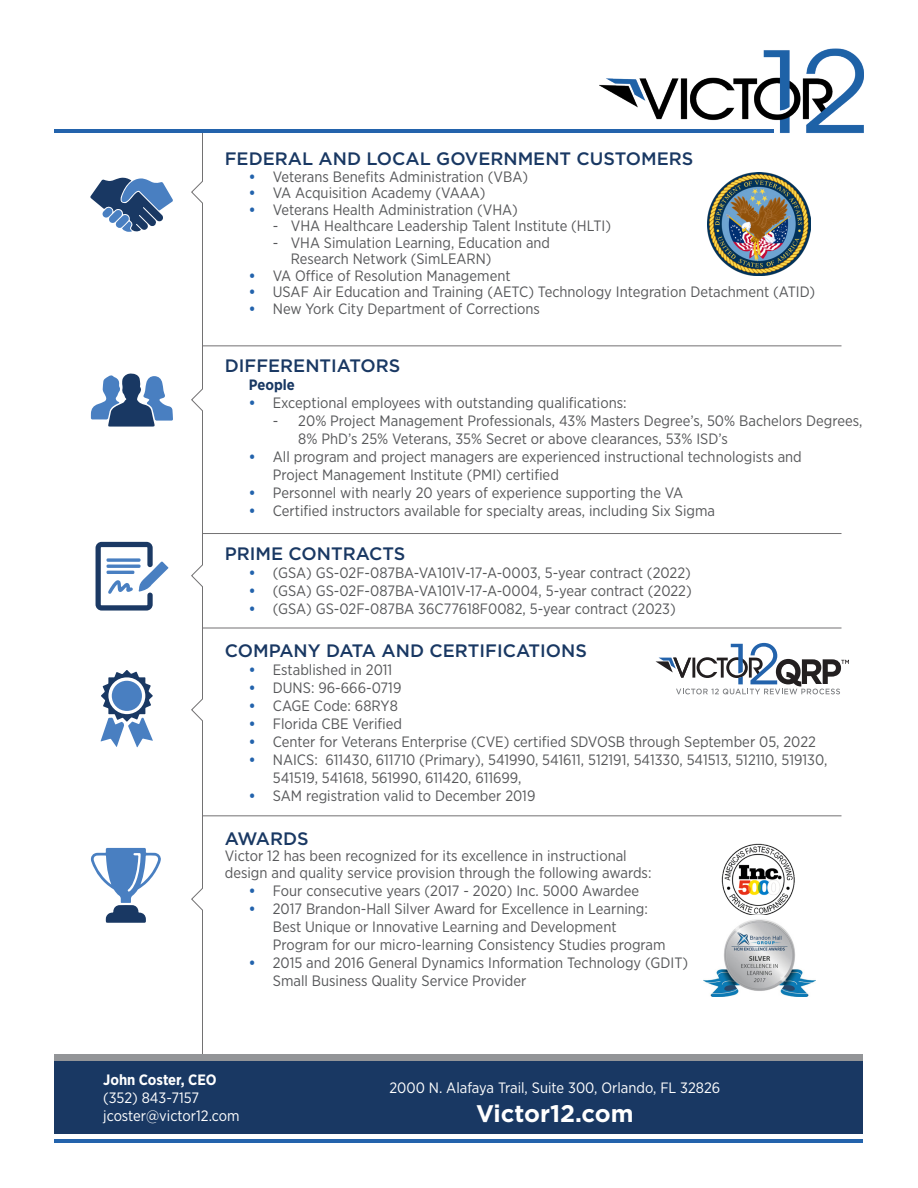
<style>
.page{position:relative;width:918px;height:1188px;background:#fff}
.page>*{position:absolute;margin:0;border:0;box-sizing:border-box;transform-origin:0 0}
.t1{font:700 24px "Gotham";color:#fff}
.t2{font:500 18px "Gotham";color:#193863}
.t3{font:15px/18px "Gotham Narrow";color:#57585a}
.t4{font:15px "Gotham Narrow";color:#fff}
.t5{font:700 15px "Gotham Narrow";color:#fff}
.t6{font:700 15px "Gotham Narrow";color:#193863}
.s1{font-weight:700;color:#2363ac}
</style>
<div class="page">
<img style="left:704px;top:919px;width:111px;height:78px">
<svg style="left:191px;top:133px;width:12px;height:921px"></svg>
<hr style="left:202px;top:533px;width:640px;height:1px;background:#727172">
<hr style="left:203px;top:628px;width:639px;height:1px;background:#727172">
<hr style="left:203px;top:815px;width:639px;height:1px;background:#727172">
<hr style="left:55px;top:130px;width:719px;height:3px;background:#2363ac">
<svg style="left:100px;top:670px;width:53px;height:77px"></svg>
<div style="left:112px;top:681px;width:30px;height:30px;background:#497fc1;border-radius:50%"></div>
<svg style="left:90px;top:848px;width:71px;height:75px"></svg>
<svg style="left:96px;top:542px;width:72px;height:69px"></svg>
<svg style="left:91px;top:373px;width:82px;height:54px"></svg>
<div style="left:54px;top:1061px;width:808px;height:72px;background:#193863"></div>
<div style="left:54px;top:1054px;width:808px;height:7px;background:#939598"></div>
<hr style="left:54px;top:1139px;width:808px;height:3px;background:#2363ac">
<img style="left:599px;top:48px;width:265px;height:85px">
<hr style="left:203px;top:345px;width:639px;height:1px;background:#727172">
<svg style="left:90px;top:177px;width:83px;height:55px"></svg>
<img style="left:707px;top:172px;width:104px;height:104px">
<img style="left:721px;top:843px;width:74px;height:72px">
<svg style="left:656px;top:643px;width:193px;height:51px"></svg>
<p class="t2" style="left:225px;top:147px;width:470px">FEDERAL AND LOCAL GOVERNMENT CUSTOMERS</p>
<p class="t3" style="left:249px;top:167px;width:281px"><span class="s1">•</span> Veterans Benefits Administration (VBA)</p>
<p class="t3" style="left:249px;top:184px;width:238px"><span class="s1">•</span> VA Acquisition Academy (VAAA)</p>
<p class="t3" style="left:249px;top:200px;width:271px"><span class="s1">•</span> Veterans Health Administration (VHA)</p>
<p class="t3" style="left:273px;top:217px;width:340px">- VHA Healthcare Leadership Talent Institute (HLTI)</p>
<p class="t3" style="left:291px;top:234px;width:261px;line-height:16.5px;text-indent:-18px">- VHA Simulation Learning, Education and<br>Research Network (SimLEARN)</p>
<p class="t3" style="left:249px;top:266px;width:263px"><span class="s1">•</span> VA Office of Resolution Management</p>
<p class="t3" style="left:249px;top:283px;width:568px"><span class="s1">•</span> USAF Air Education and Training (AETC) Technology Integration Detachment (ATID)</p>
<p class="t3" style="left:249px;top:299px;width:293px"><span class="s1">•</span> New York City Department of Corrections</p>
<p class="t2" style="left:225px;top:354px;width:177px">DIFFERENTIATORS</p>
<p class="t6" style="left:249px;top:375px;width:48px">People</p>
<p class="t3" style="left:249px;top:394px;width:379px"><span class="s1">•</span> Exceptional employees with outstanding qualifications:</p>
<p class="t3" style="left:298px;top:412px;width:566px;text-indent:-26px">- 20% Project Management Professionals, 43% Masters Degree’s, 50% Bachelors Degrees,<br>8% PhD’s 25% Veterans, 35% Secret or above clearances, 53% ISD’s</p>
<p class="t3" style="left:273px;top:448px;width:531px;text-indent:-24px"><span class="s1">•</span> All program and project managers are experienced instructional technologists and<br>Project Management Institute (PMI) certified</p>
<p class="t3" style="left:249px;top:484px;width:436px"><span class="s1">•</span> Personnel with nearly 20 years of experience supporting the VA</p>
<p class="t3" style="left:249px;top:502px;width:468px"><span class="s1">•</span> Certified instructors available for specialty areas, including Six Sigma</p>
<p class="t2" style="left:225px;top:542px;width:182px">PRIME CONTRACTS</p>
<p class="t3" style="left:249px;top:563px;width:444px"><span class="s1">•</span> (GSA) GS-02F-087BA-VA101V-17-A-0003, 5-year contract (2022)</p>
<p class="t3" style="left:249px;top:581px;width:444px"><span class="s1">•</span> (GSA) GS-02F-087BA-VA101V-17-A-0004, 5-year contract (2022)</p>
<p class="t3" style="left:249px;top:599px;width:429px"><span class="s1">•</span> (GSA) GS-02F-087BA 36C77618F0082, 5-year contract (2023)</p>
<p class="t2" style="left:225px;top:639px;width:364px">COMPANY DATA AND CERTIFICATIONS</p>
<p class="t3" style="left:249px;top:661px;width:145px"><span class="s1">•</span> Established in 2011</p>
<p class="t3" style="left:249px;top:679px;width:154px"><span class="s1">•</span> DUNS: 96-666-0719</p>
<p class="t3" style="left:249px;top:697px;width:151px"><span class="s1">•</span> CAGE Code: 68RY8</p>
<p class="t3" style="left:249px;top:715px;width:155px"><span class="s1">•</span> Florida CBE Verified</p>
<p class="t3" style="left:249px;top:733px;width:569px"><span class="s1">•</span> Center for Veterans Enterprise (CVE) certified SDVOSB through September 05, 2022</p>
<p class="t3" style="left:273px;top:751px;width:556px;text-indent:-24px"><span class="s1">•</span> NAICS: 611430, 611710 (Primary), 541990, 541611, 512191, 541330, 541513, 512110, 519130,<br>541519, 541618, 561990, 611420, 611699,</p>
<p class="t3" style="left:249px;top:787px;width:288px"><span class="s1">•</span> SAM registration valid to December 2019</p>
<p class="t2" style="left:225px;top:827px;width:85px">AWARDS</p>
<p class="t3" style="left:225px;top:847px;width:428px;line-height:16.5px">Victor 12 has been recognized for its excellence in instructional design and quality service provision through the following awards:</p>
<p class="t3" style="left:249px;top:881px;width:392px"><span class="s1">•</span> Four consecutive years (2017 - 2020) Inc. 5000 Awardee</p>
<p class="t3" style="left:273px;top:899px;width:394px;text-indent:-24px"><span class="s1">•</span> 2017 Brandon-Hall Silver Award for Excellence in Learning:<br>Best Unique or Innovative Learning and Development<br>Program for our micro-learning Consistency Studies program</p>
<p class="t3" style="left:249px;top:953px;width:441px"><span class="s1">•</span> 2015 and 2016 General Dynamics Information Technology (GDIT)</p>
<p class="t3" style="left:273px;top:971px;width:255px">Small Business Quality Service Provider</p>
<p class="t5" style="left:103px;top:1071px;width:115px">John Coster, CEO</p>
<p class="t4" style="left:103px;top:1089px;width:97px">(352) 843-7157</p>
<p class="t4" style="left:103px;top:1107px;width:138px">jcoster@victor12.com</p>
<p class="t4" style="left:389px;top:1079px;width:332px">2000 N. Alafaya Trail, Suite 300, Orlando, FL 32826</p>
<p class="t1" style="left:476px;top:1098px;width:159px">Victor12.com</p>
</div>
